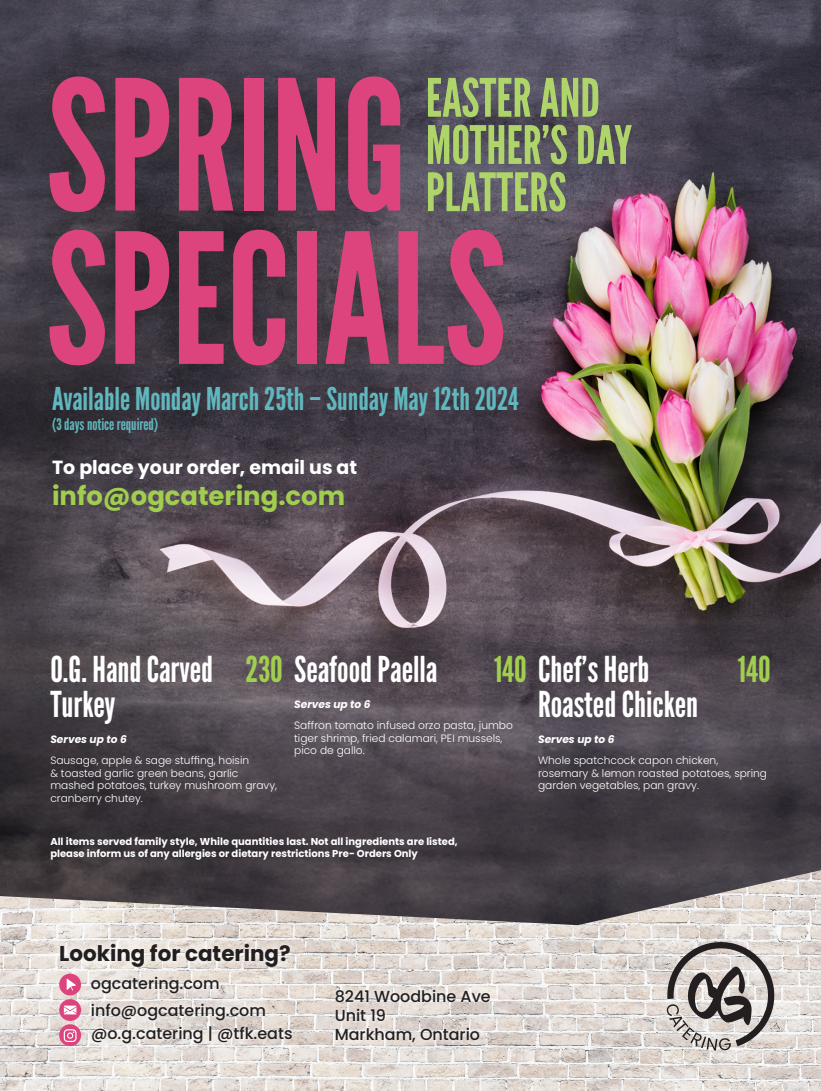
<style>
.page{position:relative;width:821px;height:1091px;background:#fff}
.page>*{position:absolute;margin:0;border:0;box-sizing:border-box;transform-origin:0 0}
.t1{font:180.5px "League Gothic";color:#dd447d}
.t2{font:52.81px/47.2px "League Gothic";color:#afd46a}
.t3{font:35.62px "League Gothic";color:#fff}
.t4{font:35.62px "League Gothic";color:#a1ce4f}
.t5{font:31.38px "League Gothic";color:#61b7be}
.t6{font:700 25.88px "Poppins";color:#a1ce4f}
.t7{font:700 21.44px "Poppins";color:#231f20}
.t8{font:700 19px "Poppins";color:#fff}
.t9{font:16px "League Gothic";color:#61b7be}
.t10{font:500 15.94px "Poppins";color:#231f20}
.t11{font:300 10.62px/12.5px "Poppins";color:#fff}
.t12{font:italic 700 10.62px "Poppins";color:#fff}
.t13{font:700 10px/11.9px "Poppins";color:#fff}
.s1{color:#a1ce4f}
</style>
<div class="page">
<img style="left:0;top:0;width:821px;height:870px">
<div style="left:0;top:13px;width:566px;height:416px;background:#231f20;opacity:.56"></div>
<img style="left:0;top:870px;width:821px;height:221px">
<svg style="left:54px;top:938px;width:242px;height:35px"></svg>
<svg style="left:87px;top:998px;width:183px;height:23px"></svg>
<svg style="left:59px;top:999px;width:22px;height:22px"></svg>
<svg style="left:64px;top:1005px;width:12px;height:9px"></svg>
<div style="left:59px;top:973px;width:22px;height:22px;background:#dd447d;border-radius:50%"></div>
<svg style="left:67px;top:978px;width:9px;height:12px"></svg>
<div style="left:59px;top:1024px;width:22px;height:22px;background:#dd447d;border-radius:50%"></div>
<svg style="left:64px;top:1029px;width:13px;height:13px"></svg>
<svg style="left:86px;top:972px;width:138px;height:26px;fill:#e9e2dc"></svg>
<svg style="left:666px;top:941px;width:108px;height:109px"></svg>
<svg style="left:87px;top:1021px;width:210px;height:27px"></svg>
<svg style="left:331px;top:985px;width:164px;height:62px"></svg>
<p class="t1" style="left:46px;top:39px;width:362px">SPRING</p>
<p class="t1" style="left:46px;top:192px;width:461px">SPECIALS</p>
<p class="t2" style="left:426px;top:75px;width:208px">EASTER AND<br>MOTHER’S DAY<br>PLATTERS</p>
<p class="t5" style="left:52px;top:380px;width:468px">Available Monday March 25th – Sunday May 12th 2024</p>
<p class="t9" style="left:52px;top:415px;width:108px">(3 days notice required)</p>
<p class="t8" style="left:52px;top:456px;width:307px">To place your order, email us at</p>
<p class="t6" style="left:52px;top:480px;width:295px">info@ogcatering.com</p>
<p class="t3" style="left:50px;top:648px;width:388px">O.G. Hand Carved <span class="s1">230</span> Seafood Paella</p>
<p class="t12" style="left:294px;top:698px;width:78px">Serves up to 6</p>
<p class="t11" style="left:294px;top:719px;width:220px">Saffron tomato infused orzo pasta, jumbo tiger shrimp, fried calamari, PEI mussels, pico de gallo.</p>
<p class="t3" style="left:494px;top:648px;width:157px"><span class="s1">140</span> Chef’s Herb</p>
<p class="t4" style="left:738px;top:648px;width:34px">140</p>
<p class="t3" style="left:538px;top:683px;width:162px">Roasted Chicken</p>
<p class="t12" style="left:538px;top:733px;width:78px">Serves up to 6</p>
<p class="t11" style="left:538px;top:754px;width:231px">Whole spatchcock capon chicken, rosemary &amp; lemon roasted potatoes, spring garden vegetables, pan gravy.</p>
<p class="t3" style="left:50px;top:683px;width:67px">Turkey</p>
<p class="t12" style="left:50px;top:733px;width:78px">Serves up to 6</p>
<p class="t11" style="left:50px;top:754px;width:228px">Sausage, apple &amp; sage stuffing, hoisin<br>&amp; toasted garlic green beans, garlic mashed potatoes, turkey mushroom gravy, cranberry chutey.</p>
<p class="t13" style="left:50px;top:836px;width:409px">All items served family style, While quantities last. Not all ingredients are listed, please inform us of any allergies or dietary restrictions Pre- Orders Only</p>
<p class="t7" style="left:59px;top:941px;width:233px">Looking for catering?</p>
<p class="t10" style="left:91px;top:1001px;width:177px">info@ogcatering.com</p>
<p class="t10" style="left:91px;top:974px;width:130px">ogcatering.com</p>
<p class="t10" style="left:91px;top:1024px;width:203px">@o.g.catering | @tfk.eats</p>
<p class="t10" style="left:335px;top:987px;width:157px">8241 Woodbine Ave</p>
<p class="t10" style="left:335px;top:1006px;width:53px">Unit 19</p>
<p class="t10" style="left:335px;top:1025px;width:147px">Markham, Ontario</p>
</div>
